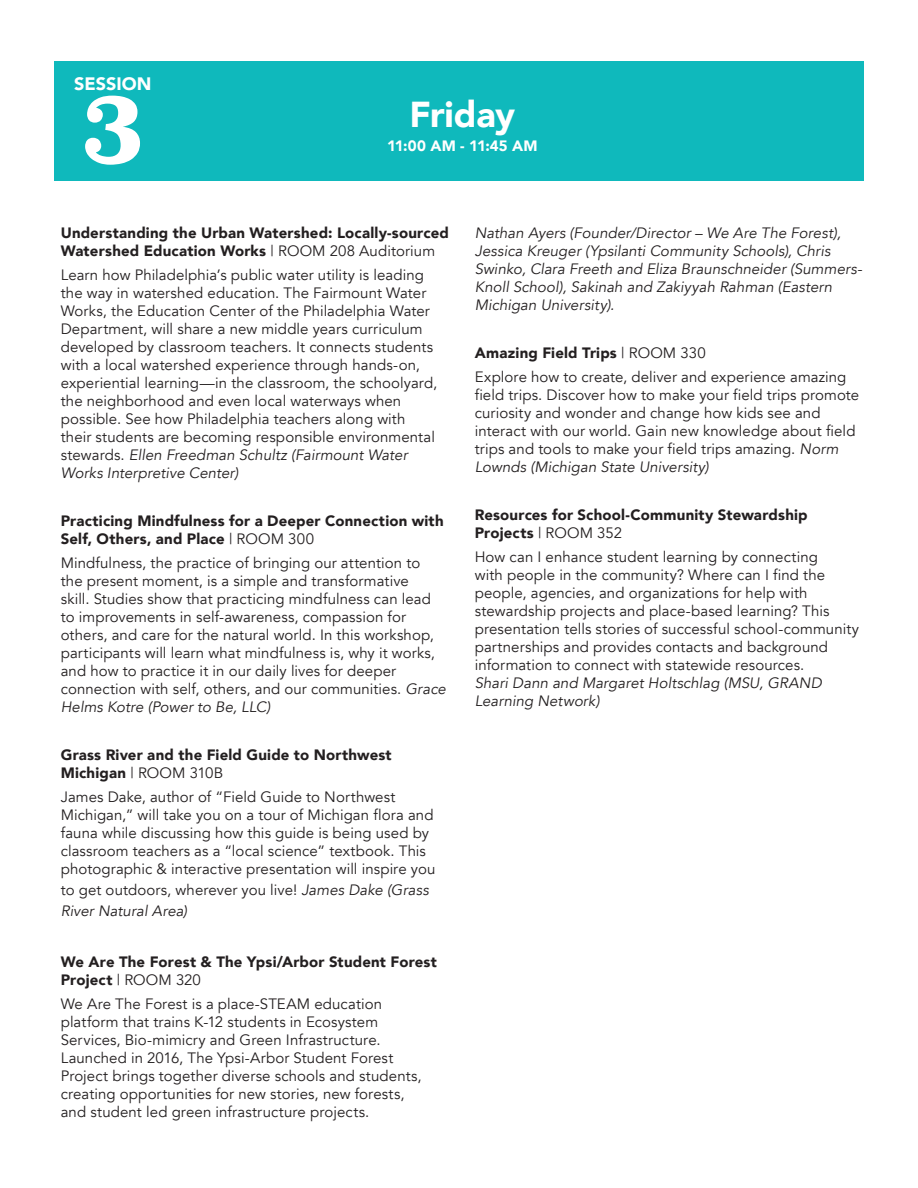
<style>
.page{position:relative;width:918px;height:1188px;background:#fff}
.page>*{position:absolute;margin:0;border:0;box-sizing:border-box;transform-origin:0 0}
.t1{font:700 99px "Superclarendon";color:#fff}
.t2{font:900 36px "Avenir";letter-spacing:-.005em;color:#fff}
.t3{font:900 18px "Avenir";color:#fff}
.t4{font:15px/18px "Avenir";letter-spacing:.005em;color:#231f20}
.t5{font:900 15px/18px "Avenir";letter-spacing:.015em;color:#231f20}
.t6{font:italic 15px/18px "Avenir";letter-spacing:.005em;color:#231f20}
.t7{font:900 15px "Avenir";letter-spacing:.005em;color:#fff}
.s1{font-weight:400}
.s2{font-style:italic}
.s3{font-style:normal}
.s4{font-weight:900}
</style>
<div class="page">
<div style="left:54px;top:61px;width:810px;height:120px;background:#0fb9bc"></div>
<p class="t3" style="left:74px;top:68px;width:79px">SESSION</p>
<h1 class="t1" style="left:80px;top:53px;width:67px">3</h1>
<h2 class="t2" style="left:410px;top:84px;width:107px">Friday</h2>
<p class="t7" style="left:387px;top:133px;width:152px">11:00 AM - 11:45 AM</p>
<p class="t5" style="left:61px;top:224px;width:390px">Understanding the Urban Watershed: Locally-sourced<br>Watershed Education Works <span class="s1">| ROOM 208 Auditorium</span></p>
<p class="t4" style="left:61px;top:266px;width:378px">Learn how Philadelphia’s public water utility is leading the way in watershed education. The Fairmount Water Works, the Education Center of the Philadelphia Water Department, will share a new middle years curriculum developed by classroom teachers. It connects students with a local watershed experience through hands-on, experiential learning—in the classroom, the schoolyard, the neighborhood and even local waterways when possible. See how Philadelphia teachers along with their students are becoming responsible environmental stewards. <span class="s2">Ellen Freedman Schultz (Fairmount Water Works Interpretive Center)</span></p>
<p class="t5" style="left:61px;top:512px;width:385px">Practicing Mindfulness for a Deeper Connection with<br>Self, Others, and Place <span class="s1">| ROOM 300</span></p>
<p class="t4" style="left:61px;top:554px;width:387px">Mindfulness, the practice of bringing our attention to<br>the present moment, is a simple and transformative<br>skill. Studies show that practicing mindfulness can lead to improvements in self-awareness, compassion for others, and care for the natural world. In this workshop, participants will learn what mindfulness is, why it works, and how to practice it in our daily lives for deeper connection with self, others, and our communities. <span class="s2">Grace Helms Kotre (Power to Be, LLC)</span></p>
<p class="t5" style="left:61px;top:746px;width:333px">Grass River and the Field Guide to Northwest<br>Michigan <span class="s1">| ROOM 310B</span></p>
<p class="t4" style="left:61px;top:788px;width:376px">James Dake, author of “Field Guide to Northwest Michigan,” will take you on a tour of Michigan flora and fauna while discussing how this guide is being used by classroom teachers as a “local science” textbook. This photographic &amp; interactive presentation will inspire you</p>
<p class="t6" style="left:61px;top:880px;width:370px;line-height:21px"><span class="s3">to get outdoors, wherever you live!</span> James Dake (Grass<br>River Natural Area)</p>
<p class="t5" style="left:61px;top:953px;width:378px">We Are The Forest &amp; The Ypsi/Arbor Student Forest<br>Project <span class="s1">| ROOM 320</span></p>
<p class="t4" style="left:61px;top:995px;width:362px">We Are The Forest is a place-STEAM education platform that trains K-12 students in Ecosystem Services, Bio-mimicry and Green Infrastructure.<br>Launched in 2016, The Ypsi-Arbor Student Forest Project brings together diverse schools and students, creating opportunities for new stories, new forests, and student led green infrastructure projects.</p>
<p class="t6" style="left:475px;top:224px;width:389px">Nathan Ayers (Founder/Director – We Are The Forest), Jessica Kreuger (Ypsilanti Community Schools), Chris Swinko, Clara Freeth and Eliza Braunschneider (Summers-Knoll School), Sakinah and Zakiyyah Rahman (Eastern Michigan University).</p>
<p class="t4" style="left:475px;top:341px;width:373px;line-height:24px"><span class="s4">Amazing Field Trips</span> | ROOM 330<br>Explore how to create, deliver and experience amazing</p>
<p class="t4" style="left:475px;top:386px;width:386px">field trips. Discover how to make your field trips promote curiosity and wonder and change how kids see and interact with our world. Gain new knowledge about field trips and tools to make your field trips amazing. <span class="s2">Norm Lownds (Michigan State University)</span></p>
<p class="t5" style="left:475px;top:506px;width:335px">Resources for School-Community Stewardship<br>Projects <span class="s1">| ROOM 352</span></p>
<p class="t4" style="left:475px;top:548px;width:386px">How can I enhance student learning by connecting<br>with people in the community? Where can I find the people, agencies, and organizations for help with stewardship projects and place-based learning? This presentation tells stories of successful school-community partnerships and provides contacts and background information to connect with statewide resources.</p>
<p class="t6" style="left:475px;top:674px;width:349px">Shari Dann and Margaret Holtschlag (MSU, GRAND<br>Learning Network)</p>
</div>
